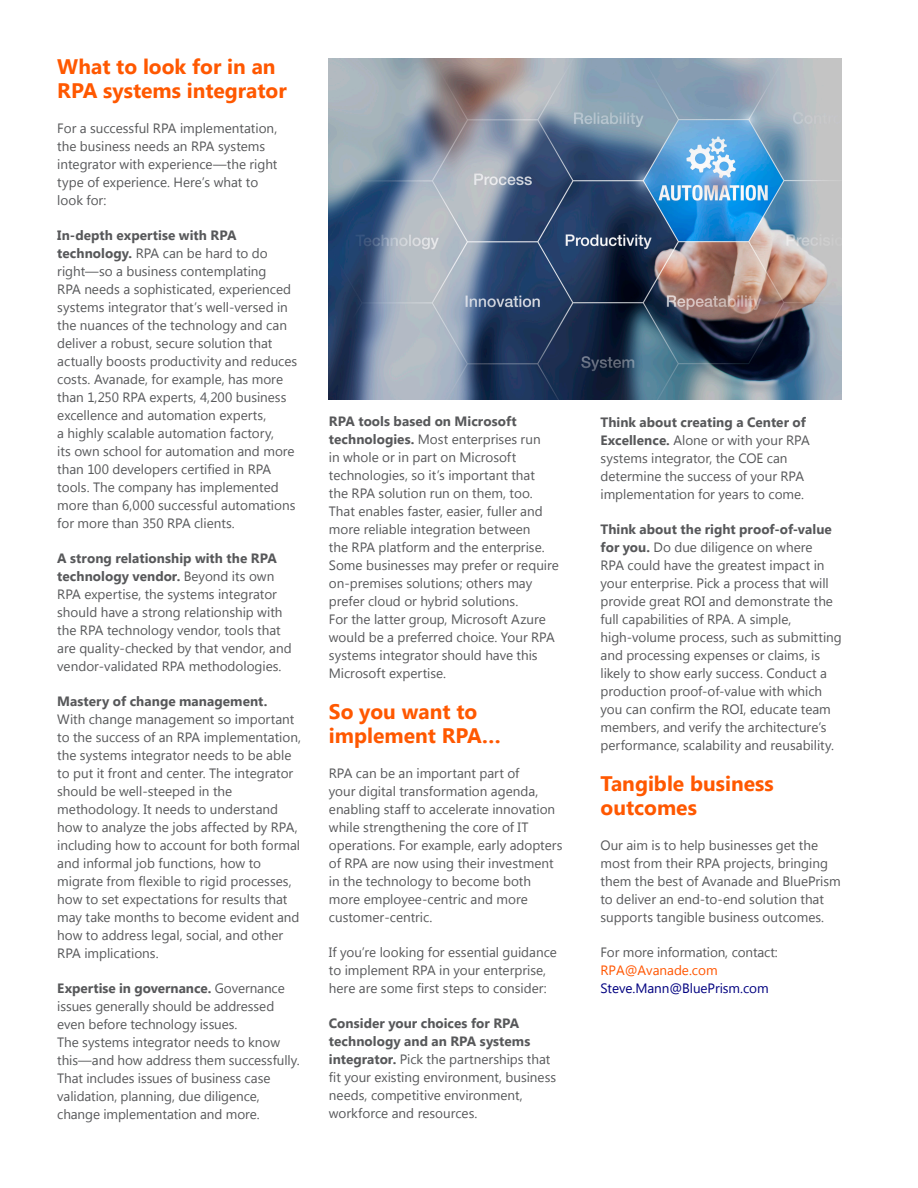
<style>
.page{position:relative;width:918px;height:1188px;background:#fff}
.page>*{position:absolute;margin:0;border:0;box-sizing:border-box;transform-origin:0 0}
.Body_Sections_14pt{font:700 21px/24px "Segoe UI";color:#ff5800}
.Body_9pt{font:700 21px/24px "Segoe UI";color:#ff5800}
.Body_9pt-2{font:13.5px/18px "Segoe UI";color:#57585a}
.s1{font-weight:700}
.s2{color:#f50}
.s3{color:#000080}
</style>
<div class="page">
<img style="left:328px;top:59px;width:514px;height:340px">
<p class="Body_Sections_14pt" style="left:57px;top:54px;width:231px">What to look for in an<br>RPA systems integrator</p>
<p class="Body_9pt-2" style="left:57px;top:119px;width:222px">For a successful RPA implementation, the business needs an RPA systems integrator with experience—the right type of experience. Here’s what to look for:</p>
<p class="Body_9pt-2" style="left:57px;top:226px;width:241px"><span class="s1">In-depth expertise with RPA technology.</span> RPA can be hard to do right—so a business contemplating<br>RPA needs a sophisticated, experienced systems integrator that’s well-versed in the nuances of the technology and can deliver a robust, secure solution that actually boosts productivity and reduces costs. Avanade, for example, has more than 1,250 RPA experts, 4,200 business excellence and automation experts,<br>a highly scalable automation factory,<br>its own school for automation and more than 100 developers certified in RPA tools. The company has implemented more than 6,000 successful automations for more than 350 RPA clients.</p>
<p class="Body_9pt-2" style="left:57px;top:549px;width:236px"><span class="s1">A strong relationship with the RPA technology vendor.</span> Beyond its own RPA expertise, the systems integrator should have a strong relationship with the RPA technology vendor, tools that are quality-checked by that vendor, and vendor-validated RPA methodologies.</p>
<p class="Body_9pt-2" style="left:57px;top:692px;width:245px"><span class="s1">Mastery of change management.<br></span>With change management so important to the success of an RPA implementation, the systems integrator needs to be able to put it front and center. The integrator should be well-steeped in the methodology. It needs to understand how to analyze the jobs affected by RPA, including how to account for both formal and informal job functions, how to migrate from flexible to rigid processes, how to set expectations for results that may take months to become evident and how to address legal, social, and other RPA implications.</p>
<p class="Body_9pt-2" style="left:57px;top:979px;width:244px"><span class="s1">Expertise in governance.</span> Governance issues generally should be addressed even before technology issues.<br>The systems integrator needs to know this—and how address them successfully.<br>That includes issues of business case validation, planning, due diligence, change implementation and more.</p>
<p class="Body_9pt-2" style="left:329px;top:411px;width:232px"><span class="s1">RPA tools based on Microsoft technologies.</span> Most enterprises run<br>in whole or in part on Microsoft technologies, so it’s important that<br>the RPA solution run on them, too.<br>That enables faster, easier, fuller and more reliable integration between<br>the RPA platform and the enterprise.<br>Some businesses may prefer or require on-premises solutions; others may prefer cloud or hybrid solutions.<br>For the latter group, Microsoft Azure would be a preferred choice. Your RPA systems integrator should have this Microsoft expertise.</p>
<p class="Body_Sections_14pt" style="left:329px;top:698px;width:174px">So you want to implement RPA…</p>
<p class="Body_9pt-2" style="left:329px;top:764px;width:235px">RPA can be an important part of<br>your digital transformation agenda, enabling staff to accelerate innovation while strengthening the core of IT operations. For example, early adopters of RPA are now using their investment in the technology to become both more employee-centric and more customer-centric.</p>
<p class="Body_9pt-2" style="left:329px;top:943px;width:230px">If you’re looking for essential guidance to implement RPA in your enterprise, here are some first steps to consider:</p>
<p class="Body_9pt-2" style="left:329px;top:1014px;width:229px"><span class="s1">Consider your choices for RPA technology and an RPA systems integrator.</span> Pick the partnerships that fit your existing environment, business needs, competitive environment, workforce and resources.</p>
<p class="Body_9pt-2" style="left:601px;top:412px;width:211px"><span class="s1">Think about creating a Center of Excellence.</span> Alone or with your RPA systems integrator, the COE can determine the success of your RPA implementation for years to come.</p>
<p class="Body_9pt-2" style="left:601px;top:519px;width:243px"><span class="s1">Think about the right proof-of-value for you.</span> Do due diligence on where<br>RPA could have the greatest impact in your enterprise. Pick a process that will provide great ROI and demonstrate the full capabilities of RPA. A simple, high-volume process, such as submitting and processing expenses or claims, is likely to show early success. Conduct a production proof-of-value with which you can confirm the ROI, educate team members, and verify the architecture’s performance, scalability and reusability.</p>
<p class="Body_9pt" style="left:601px;top:770px;width:175px">Tangible business outcomes</p>
<p class="Body_9pt-2" style="left:601px;top:835px;width:242px">Our aim is to help businesses get the most from their RPA projects, bringing them the best of Avanade and BluePrism to deliver an end-to-end solution that supports tangible business outcomes.</p>
<p class="Body_9pt-2" style="left:601px;top:942px;width:179px">For more information, contact:<br><span class="s2">RPA@Avanade.com<br></span><span class="s3">Steve.Mann@BluePrism.com</span></p>
</div>
